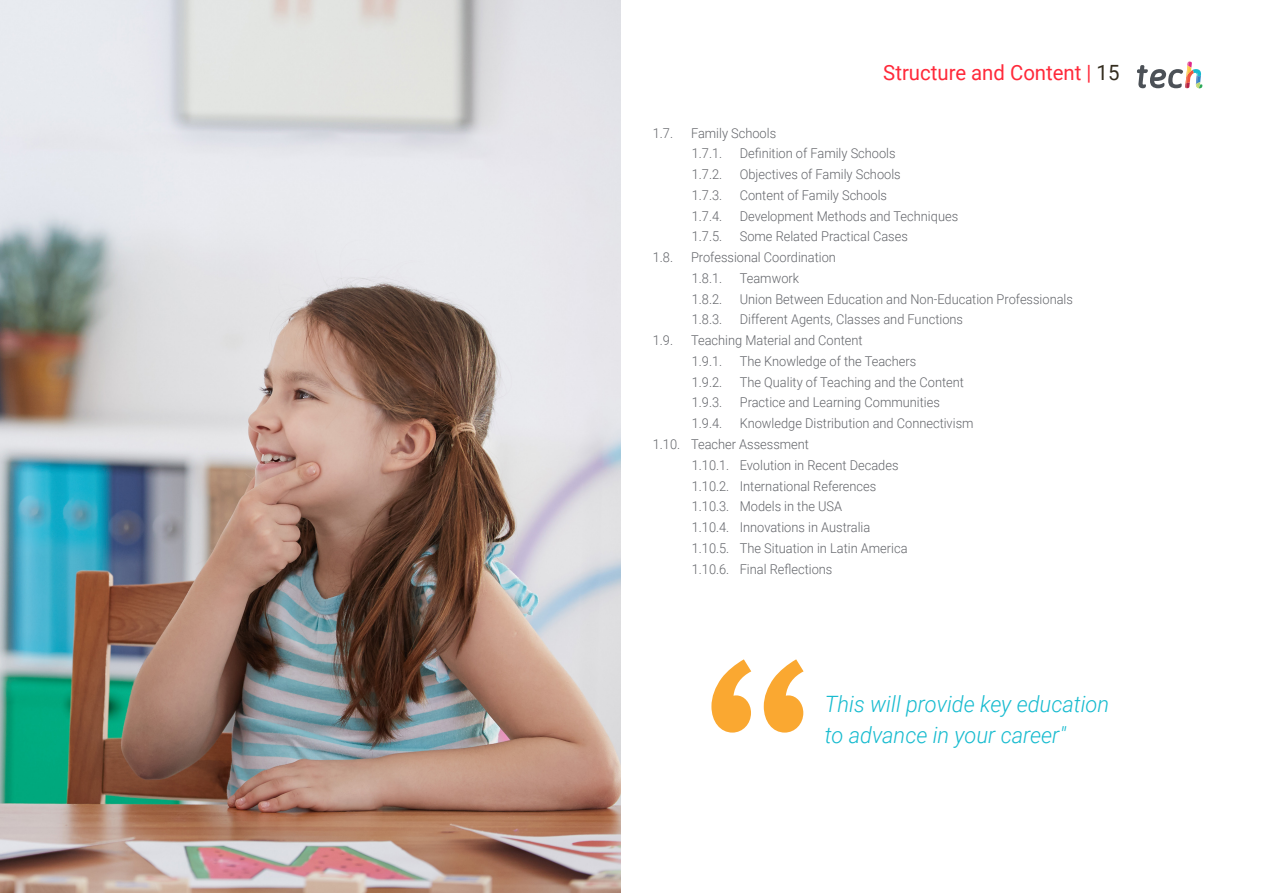
<style>
.page{position:relative;width:1263px;height:893px;background:#fff}
.page>*{position:absolute;margin:0;border:0;box-sizing:border-box;transform-origin:0 0}
.Destacados{font:italic 300 22.5px/31.5px "Roboto";color:#17bbcf}
.Sección___Pag{font:21px "Roboto";color:#ff293a}
.Temario_nivel_2{font:300 13.5px "Roboto";color:#63656a;scale:.95 1}
.Temario1{font:300 13.5px "Roboto";color:#63656a;scale:.95 1}
.s1{color:#342d1f}
</style>
<div class="page">
<svg style="left:1137px;top:62px;width:65px;height:27px"></svg>
<img style="left:0;top:0;width:621px;height:893px">
<svg style="left:711px;top:659px;width:92px;height:74px"></svg>
<p class="Sección___Pag" style="left:883px;top:57px;width:238px">Structure and Content | <span class="s1">15</span></p>
<p class="Temario1" style="left:653px;top:123px;width:23px">1.7.</p>
<p class="Temario1" style="left:691px;top:123px;width:91px">Family Schools</p>
<p class="Temario_nivel_2" style="left:692px;top:144px;width:34px">1.7.1.</p>
<p class="Temario_nivel_2" style="left:740px;top:144px;width:166px">Definition of Family Schools</p>
<p class="Temario_nivel_2" style="left:692px;top:165px;width:34px">1.7.2.</p>
<p class="Temario_nivel_2" style="left:740px;top:165px;width:171px">Objectives of Family Schools</p>
<p class="Temario_nivel_2" style="left:692px;top:186px;width:34px">1.7.3.</p>
<p class="Temario_nivel_2" style="left:740px;top:186px;width:157px">Content of Family Schools</p>
<p class="Temario_nivel_2" style="left:692px;top:206px;width:34px">1.7.4.</p>
<p class="Temario_nivel_2" style="left:740px;top:206px;width:231px">Development Methods and Techniques</p>
<p class="Temario_nivel_2" style="left:692px;top:227px;width:34px">1.7.5.</p>
<p class="Temario_nivel_2" style="left:740px;top:227px;width:178px">Some Related Practical Cases</p>
<p class="Temario1" style="left:653px;top:248px;width:23px">1.8.</p>
<p class="Temario1" style="left:691px;top:248px;width:154px">Professional Coordination</p>
<p class="Temario_nivel_2" style="left:692px;top:269px;width:34px">1.8.1.</p>
<p class="Temario_nivel_2" style="left:740px;top:269px;width:64px">Teamwork</p>
<p class="Temario_nivel_2" style="left:692px;top:289px;width:34px">1.8.2.</p>
<p class="Temario_nivel_2" style="left:740px;top:289px;width:352px">Union Between Education and Non-Education Professionals</p>
<p class="Temario_nivel_2" style="left:692px;top:310px;width:34px">1.8.3.</p>
<p class="Temario_nivel_2" style="left:740px;top:310px;width:237px">Different Agents, Classes and Functions</p>
<p class="Temario1" style="left:653px;top:331px;width:23px">1.9.</p>
<p class="Temario1" style="left:691px;top:331px;width:182px">Teaching Material and Content</p>
<p class="Temario_nivel_2" style="left:692px;top:352px;width:34px">1.9.1.</p>
<p class="Temario_nivel_2" style="left:740px;top:352px;width:187px">The Knowledge of the Teachers</p>
<p class="Temario_nivel_2" style="left:692px;top:372px;width:34px">1.9.2.</p>
<p class="Temario_nivel_2" style="left:740px;top:372px;width:238px">The Quality of Teaching and the Content</p>
<p class="Temario_nivel_2" style="left:692px;top:393px;width:34px">1.9.3.</p>
<p class="Temario_nivel_2" style="left:740px;top:393px;width:212px">Practice and Learning Communities</p>
<p class="Temario_nivel_2" style="left:692px;top:414px;width:34px">1.9.4.</p>
<p class="Temario_nivel_2" style="left:740px;top:414px;width:248px">Knowledge Distribution and Connectivism</p>
<p class="Temario1" style="left:653px;top:435px;width:166px">1.10. Teacher Assessment</p>
<p class="Temario_nivel_2" style="left:692px;top:455px;width:219px">1.10.1. Evolution in Recent Decades</p>
<p class="Temario_nivel_2" style="left:692px;top:476px;width:196px">1.10.2. International References</p>
<p class="Temario_nivel_2" style="left:692px;top:497px;width:160px">1.10.3. Models in the USA</p>
<p class="Temario_nivel_2" style="left:692px;top:518px;width:189px">1.10.4. Innovations in Australia</p>
<p class="Temario_nivel_2" style="left:692px;top:538px;width:229px">1.10.5. The Situation in Latin America</p>
<p class="Temario_nivel_2" style="left:692px;top:559px;width:150px">1.10.6. Final Reflections</p>
<p class="Destacados" style="left:825px;top:687px;width:286px">This will provide key education to advance in your career"</p>
</div>
